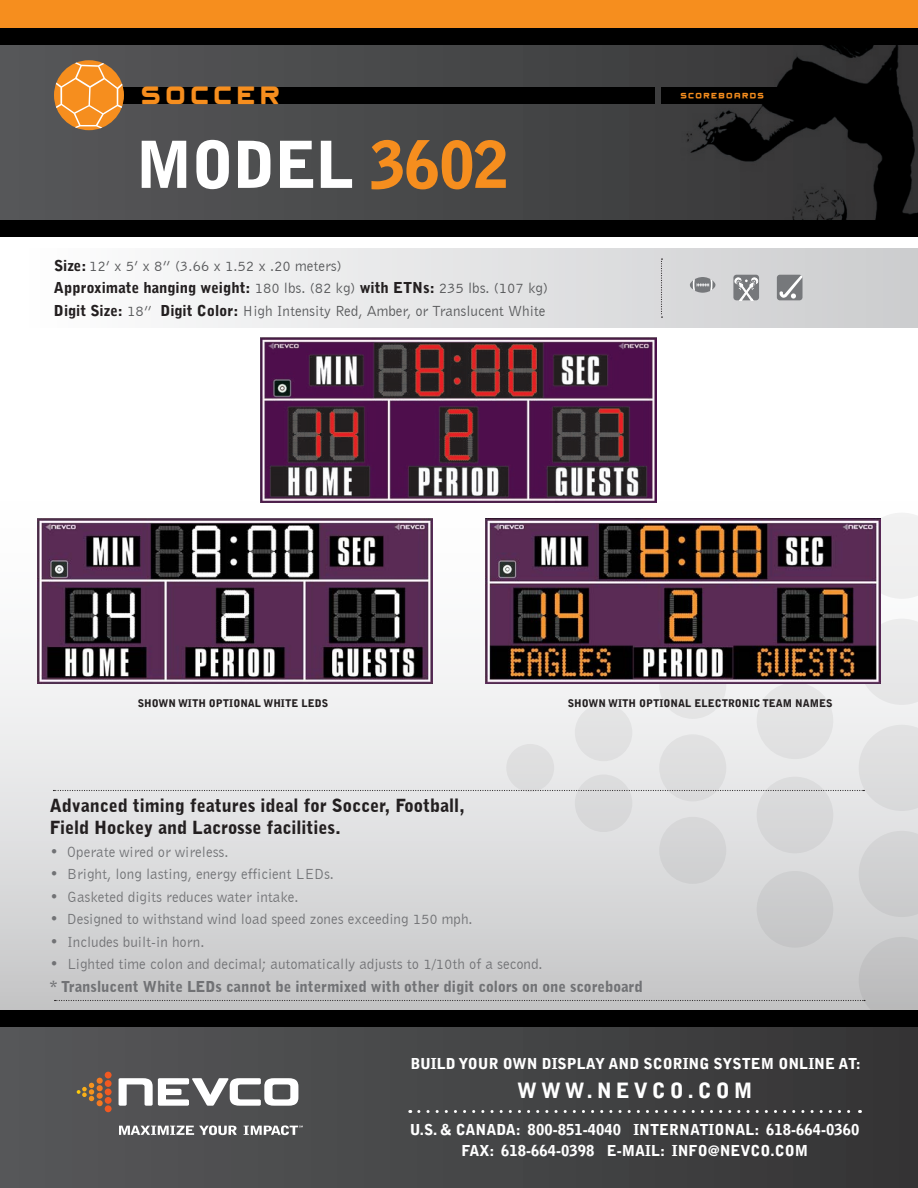
<style>
.page{position:relative;width:918px;height:1188px;background:#fff}
.page>*{position:absolute;margin:0;border:0;box-sizing:border-box;transform-origin:0 0}
.t1{font:900 64.2px "Bell Gothic Std";letter-spacing:-.02em;color:#fff}
.t2{font:900 21px "Bell Gothic Std";letter-spacing:.19em;color:#fff}
.Head_before_bullets{font:900 18px/22.5px "Bell Gothic BT";color:#231f20}
.Bullets{font:15px "Bell Gothic BT";color:#717275}
.t3{font:900 15px/21px "Bell Gothic Std";color:#fff;text-align:center}
.Size_info{font:15px "Bell Gothic BT";color:#57585a}
.Bullets-2{font:900 15px "Bell Gothic BT";color:#717275}
.Size_info-2{font:900 15px "Bell Gothic Std";color:#231f20}
.t4{font:900 10.5px "Bell Gothic";color:#231f20}
.s1{color:#f68e1e}
.s2{font-family:"Bell Gothic Std";font-weight:900;color:#231f20}
.s3{font-family:"Bell Gothic BT";font-weight:400;color:#57585a}
</style>
<div class="page">
<div style="left:0;top:32px;width:918px;height:194px;background:#4b4c4d"></div>
<img style="left:647px;top:45px;width:271px;height:175px">
<div style="left:0;top:0;width:918px;height:33px;background:#f68e1e"></div>
<div style="left:0;top:28px;width:918px;height:17px;background:#000"></div>
<div style="left:0;top:220px;width:918px;height:17px;background:#000"></div>
<div style="left:0;top:482px;width:918px;height:534px;background:linear-gradient(to bottom,#fff,#cacbcc)"></div>
<div style="left:859px;top:513px;width:59px;height:86px;background:#f1f0f0"></div>
<div style="left:859px;top:619px;width:59px;height:86px;background:#e9e9ea"></div>
<svg style="left:859px;top:831px;width:59px;height:86px"></svg>
<div style="left:757px;top:682px;width:76px;height:77px;background:#e4e4e5;border-radius:50%"></div>
<div style="left:757px;top:777px;width:76px;height:76px;background:#d6d6d8;border-radius:50%"></div>
<div style="left:757px;top:871px;width:76px;height:77px;background:#cacbcc;border-radius:50%"></div>
<div style="left:659px;top:652px;width:67px;height:67px;background:#e5e5e6;border-radius:50%"></div>
<div style="left:659px;top:817px;width:67px;height:67px;background:#d3d3d5;border-radius:50%"></div>
<div style="left:575px;top:704px;width:57px;height:57px;background:#e4e4e4;border-radius:50%"></div>
<div style="left:575px;top:774px;width:57px;height:58px;background:#d7d8d9;border-radius:50%"></div>
<div style="left:22px;top:248px;width:896px;height:80px;background:linear-gradient(to right,#fefefe,#cbccce)"></div>
<div style="left:661px;top:87px;width:122px;height:16px;background:#000"></div>
<div style="left:111px;top:87px;width:544px;height:16px;background:#000"></div>
<div style="left:0;top:1021px;width:918px;height:167px;background:linear-gradient(to right,#57585a,#343435)"></div>
<div style="left:0;top:1010px;width:918px;height:17px;background:#000"></div>
<svg style="left:419px;top:1110px;width:442px;height:3px"></svg>
<svg style="left:119px;top:1078px;width:179px;height:28px"></svg>
<div style="left:105px;top:1072px;width:7px;height:7px;background:#f15921;border-radius:50%"></div>
<div style="left:105px;top:1080px;width:7px;height:7px;background:#f15921;border-radius:50%"></div>
<div style="left:105px;top:1089px;width:7px;height:6px;background:#f15921;border-radius:50%"></div>
<div style="left:105px;top:1097px;width:7px;height:7px;background:#f15921;border-radius:50%"></div>
<div style="left:105px;top:1105px;width:7px;height:7px;background:#f15921;border-radius:50%"></div>
<svg style="left:77px;top:1078px;width:26px;height:28px"></svg>
<svg style="left:119px;top:1125px;width:118px;height:10px"></svg>
<svg style="left:244px;top:1125px;width:59px;height:10px"></svg>
<svg style="left:661px;top:259px;width:2px;height:59px"></svg>
<div style="left:733px;top:275px;width:26px;height:25px;background:#76787b;border-radius:3px"></div>
<svg style="left:734px;top:277px;width:25px;height:24px"></svg>
<svg style="left:689px;top:277px;width:27px;height:16px"></svg>
<div style="left:777px;top:275px;width:26px;height:25px;background:#76787b;border-radius:3px"></div>
<svg style="left:779px;top:275px;width:23px;height:24px"></svg>
<div style="left:55px;top:937px;width:863px;height:73px;background:#c9c9ca"></div>
<svg style="left:53px;top:725px;width:865px;height:86px"></svg>
<svg style="left:54px;top:60px;width:70px;height:70px"></svg>
<svg style="left:56px;top:62px;width:66px;height:66px"></svg>
<img style="left:261px;top:338px;width:395px;height:165px">
<img style="left:37px;top:519px;width:396px;height:165px">
<img style="left:485px;top:519px;width:396px;height:164px">
<svg style="left:192px;top:103px;width:16px;height:1px"></svg>
<svg style="left:215px;top:103px;width:16px;height:1px"></svg>
<svg style="left:238px;top:103px;width:16px;height:1px"></svg>
<svg style="left:261px;top:103px;width:18px;height:1px"></svg>
<svg style="left:142px;top:103px;width:42px;height:1px"></svg>
<p class="t1" style="left:135px;top:127px;width:375px">MODEL <span class="s1">3602</span></p>
<p class="Size_info" style="left:54px;top:256px;width:289px"><span class="s2">Size:</span> 12’ x 5’ x 8” (3.66 x 1.52 x .20 meters)</p>
<p class="Size_info-2" style="left:54px;top:279px;width:496px">Approximate hanging weight: <span class="s3">180 lbs. (82 kg)</span> with ETNs: <span class="s3">235 lbs. (107 kg)</span></p>
<p class="Size_info" style="left:54px;top:301px;width:493px"><span class="s2">Digit Size:</span> 18” <span class="s2">Digit Color:</span> High Intensity Red, Amber, or Translucent White</p>
<p class="t4" style="left:138px;top:698px;width:192px">SHOWN WITH OPTIONAL WHITE LEDS</p>
<p class="t4" style="left:568px;top:698px;width:266px">SHOWN WITH OPTIONAL ELECTRONIC TEAM NAMES</p>
<p class="Head_before_bullets" style="left:50px;top:794px;width:417px">Advanced timing features ideal for Soccer, Football,<br>Field Hockey and Lacrosse facilities.</p>
<p class="Bullets" style="left:50px;top:842px;width:180px">• Operate wired or wireless.</p>
<p class="Bullets" style="left:50px;top:865px;width:286px">• Bright, long lasting, energy efficient LEDs.</p>
<p class="Bullets" style="left:50px;top:887px;width:250px">• Gasketed digits reduces water intake.</p>
<p class="Bullets" style="left:50px;top:910px;width:424px">• Designed to withstand wind load speed zones exceeding 150 mph.</p>
<p class="Bullets" style="left:50px;top:932px;width:156px">• Includes built-in horn.</p>
<p class="Bullets" style="left:50px;top:955px;width:494px">• Lighted time colon and decimal; automatically adjusts to 1/10th of a second.</p>
<p class="Bullets-2" style="left:50px;top:977px;width:594px">* Translucent White LEDs cannot be intermixed with other digit colors on one scoreboard</p>
<p class="t3" style="left:410px;top:1054px;width:452px">BUILD YOUR OWN DISPLAY AND SCORING SYSTEM ONLINE AT:</p>
<h2 class="t2" style="left:517px;top:1078px;width:237px">WWW.NEVCO.COM</h2>
<p class="t3" style="left:410px;top:1120px;width:451px">U.S. &amp; CANADA: 800-851-4040 INTERNATIONAL: 618-664-0360<br>FAX: 618-664-0398 E-MAIL: INFO@NEVCO.COM</p>
</div>
